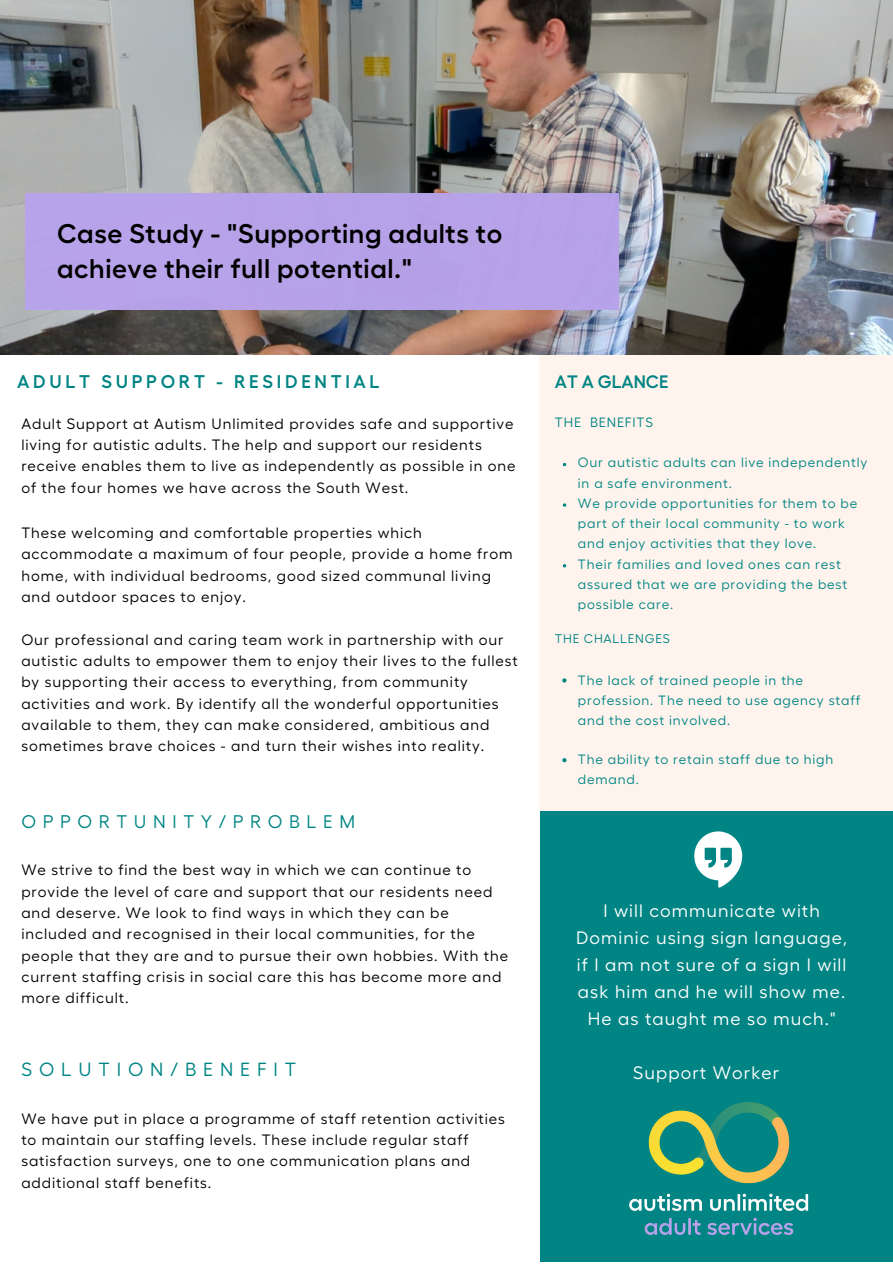
<style>
.page{position:relative;width:893px;height:1264px;background:#fff}
.page>*{position:absolute;margin:0;border:0;box-sizing:border-box;transform-origin:0 0}
.t1{font:600 27px/34.8px "Fellix";letter-spacing:.02em;color:#000}
.t2{font:19.05px "Fellix";letter-spacing:.36em;color:#008584}
.t3{font:600 18.3px "Fellix";letter-spacing:.2em;color:#008584}
.t4{font:18.3px "Fellix";letter-spacing:.36em;color:#008584}
.t5{font:18px/27px "Fellix";letter-spacing:.06em;color:#fff;text-align:center}
.t6{font:600 18px "Fellix";color:#008584}
.t7{font:15px/21.3px "Fellix";letter-spacing:.06em;color:#000}
.t8{font:13.5px/20.2px "Fellix";letter-spacing:.06em;color:#008584}
.t9{font:12.6px "Fellix";letter-spacing:.06em;color:#008584}
</style>
<div class="page">
<div style="left:539px;top:353px;width:353px;height:458px;background:#fff4ed"></div>
<div style="left:539px;top:811px;width:353px;height:450px;background:#008584"></div>
<svg style="left:694px;top:831px;width:48px;height:56px"></svg>
<img style="left:0;top:0;width:892px;height:354px">
<div style="left:26px;top:193px;width:593px;height:117px;background:#b8a3eb"></div>
<img style="left:629px;top:1102px;width:180px;height:133px">
<svg style="left:562px;top:678px;width:4px;height:4px"></svg>
<svg style="left:562px;top:758px;width:4px;height:4px"></svg>
<p class="t1" style="left:57px;top:215px;width:446px">Case Study - "Supporting adults to achieve their full potential."</p>
<p class="t3" style="left:17px;top:371px;width:364px">ADULT SUPPORT - RESIDENTIAL</p>
<p class="t7" style="left:21px;top:412px;width:495px">Adult Support at Autism Unlimited provides safe and supportive living for autistic adults. The help and support our residents receive enables them to live as independently as possible in one of the four homes we have across the South West.</p>
<p class="t7" style="left:21px;top:521px;width:492px">These welcoming and comfortable properties which accommodate a maximum of four people, provide a home from home, with individual bedrooms, good sized communal living and outdoor spaces to enjoy.</p>
<p class="t7" style="left:21px;top:628px;width:498px">Our professional and caring team work in partnership with our autistic adults to empower them to enjoy their lives to the fullest by supporting their access to everything, from community activities and work. By identify all the wonderful opportunities available to them, they can make considered, ambitious and sometimes brave choices - and turn their wishes into reality.</p>
<p class="t4" style="left:21px;top:811px;width:335px">OPPORTUNITY/PROBLEM</p>
<p class="t7" style="left:21px;top:859px;width:488px">We strive to find the best way in which we can continue to provide the level of care and support that our residents need and deserve. We look to find ways in which they can be included and recognised in their local communities, for the people that they are and to pursue their own hobbies. With the current staffing crisis in social care this has become more and more difficult.</p>
<p class="t2" style="left:21px;top:1058px;width:276px">SOLUTION/BENEFIT</p>
<p class="t7" style="left:21px;top:1107px;width:485px">We have put in place a programme of staff retention activities to maintain our staffing levels. These include regular staff satisfaction surveys, one to one communication plans and additional staff benefits.</p>
<p class="t6" style="left:555px;top:371px;width:115px">AT A GLANCE</p>
<p class="t8" style="left:555px;top:412px;width:100px">THE BENEFITS</p>
<p class="t8" style="left:578px;top:452px;width:291px">Our autistic adults can live independently in a safe environment.</p>
<p class="t8" style="left:578px;top:493px;width:281px">We provide opportunities for them to be part of their local community - to work and enjoy activities that they love.</p>
<p class="t8" style="left:578px;top:553px;width:271px">Their families and loved ones can rest assured that we are providing the best possible care.</p>
<p class="t9" style="left:555px;top:631px;width:116px">THE CHALLENGES</p>
<p class="t8" style="left:578px;top:670px;width:284px">The lack of trained people in the profession. The need to use agency staff and the cost involved.</p>
<p class="t8" style="left:578px;top:749px;width:257px">The ability to retain staff due to high demand.</p>
<p class="t5" style="left:576px;top:897px;width:273px">I will communicate with<br>Dominic using sign language, if I am not sure of a sign I will ask him and he will show me.<br>He as taught me so much."</p>
<p class="t5" style="left:633px;top:1059px;width:147px">Support Worker</p>
</div>
